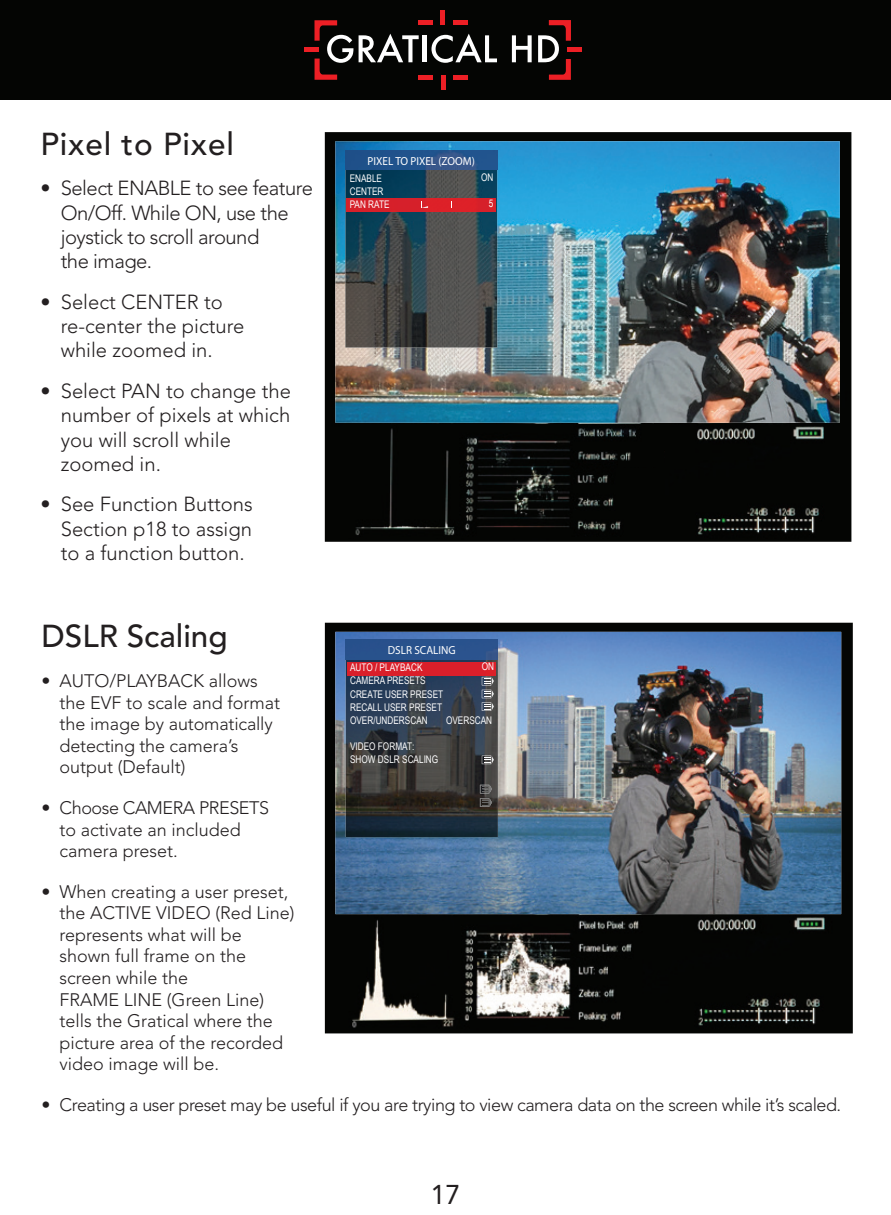
<style>
.page{position:relative;width:891px;height:1215px;background:#fff}
.page>*{position:absolute;margin:0;border:0;box-sizing:border-box;transform-origin:0 0}
.t1{font:500 31.5px "Avenir LT Std";letter-spacing:.01em;color:#231f20}
.t2{font:27px "Avenir LT Std";color:#231f20}
.t3{font:300 20.25px/24.3px "Avenir LT Std";color:#231f20}
.t4{font:300 20.25px/24.3px "Avenir LT Std";letter-spacing:-.025em;color:#231f20}
.t5{font:300 18px/21.6px "Avenir LT Std";color:#231f20}
.t6{font:300 18px "Avenir LT Std";letter-spacing:-.025em;color:#231f20}
.t7{font:11.7px "Myriad Pro";color:#fff;scale:.95 1}
.t8{font:10.58px/13px "Arial Narrow";color:#fff;scale:.95 1}
</style>
<div class="page">
<div style="left:0;top:0;width:891px;height:100px;background:#040503"></div>
<svg style="left:359px;top:34px;width:60px;height:28px"></svg>
<hr style="left:422px;top:35px;width:4px;height:27px;background:#fff">
<svg style="left:432px;top:34px;width:65px;height:29px"></svg>
<svg style="left:512px;top:35px;width:20px;height:27px"></svg>
<svg style="left:538px;top:20px;width:34px;height:60px"></svg>
<svg style="left:313px;top:20px;width:40px;height:60px"></svg>
<hr style="left:304px;top:47px;width:14px;height:4px;background:#ed1f25">
<hr style="left:568px;top:47px;width:14px;height:4px;background:#ed1f25">
<hr style="left:441px;top:10px;width:4px;height:15px;background:#ed1f25">
<div style="left:453px;top:20px;width:14px;height:5px;background:#ed1f25"></div>
<div style="left:419px;top:20px;width:14px;height:5px;background:#ed1f25"></div>
<hr style="left:441px;top:75px;width:4px;height:14px;background:#ed1f25">
<div style="left:453px;top:75px;width:15px;height:5px;background:#ed1f25"></div>
<div style="left:419px;top:75px;width:14px;height:5px;background:#ed1f25"></div>
<img style="left:325px;top:623px;width:528px;height:410px">
<img style="left:335px;top:632px;width:506px;height:282px">
<img style="left:346px;top:640px;width:152px;height:197px">
<svg style="left:480px;top:785px;width:12px;height:22px"></svg>
<div style="left:347px;top:662px;width:149px;height:13px;background:#da1f2a"></div>
<svg style="left:482px;top:677px;width:12px;height:34px"></svg>
<svg style="left:482px;top:756px;width:12px;height:8px"></svg>
<img style="left:325px;top:132px;width:526px;height:410px">
<img style="left:335px;top:141px;width:505px;height:282px">
<img style="left:345px;top:151px;width:152px;height:197px">
<div style="left:347px;top:198px;width:148px;height:14px;background:#d6202a"></div>
<svg style="left:421px;top:201px;width:7px;height:7px"></svg>
<img style="left:347px;top:425px;width:317px;height:113px">
<div style="left:619px;top:448px;width:45px;height:19px;background:#040503"></div>
<img style="left:620px;top:452px;width:11px;height:9px">
<h1 class="t1" style="left:40px;top:126px;width:195px">Pixel to Pixel</h1>
<p class="t4" style="left:61px;top:176px;width:254px;text-indent:-20px">• Select ENABLE to see feature<br>On/Off. While ON, use the joystick to scroll around<br>the image.</p>
<p class="t3" style="left:61px;top:290px;width:185px;text-indent:-20px">• Select CENTER to re-center the picture while zoomed in.</p>
<p class="t3" style="left:61px;top:379px;width:232px;text-indent:-20px">• Select PAN to change the number of pixels at which you will scroll while zoomed in.</p>
<p class="t3" style="left:61px;top:492px;width:194px;text-align:justify;text-indent:-20px">• See Function Buttons Section p18 to assign to a function button.</p>
<p class="t7" style="left:368px;top:154px;width:114px">PIXEL TO PIXEL (ZOOM)</p>
<p class="t8" style="left:350px;top:171px;width:43px">ENABLE<br>CENTER<br>PAN RATE</p>
<p class="t8" style="left:481px;top:170px;width:14px">ON</p>
<p class="t8" style="left:489px;top:196px;width:6px">5</p>
<h1 class="t1" style="left:42px;top:617px;width:188px">DSLR Scaling</h1>
<p class="t5" style="left:60px;top:670px;width:222px;text-indent:-18px">• AUTO/PLAYBACK allows the EVF to scale and format the image by automatically detecting the camera’s output (Default)</p>
<p class="t5" style="left:60px;top:797px;width:211px;text-indent:-18px">• Choose CAMERA PRESETS to activate an included camera preset.</p>
<p class="t5" style="left:60px;top:881px;width:236px;text-indent:-18px">• When creating a user preset, the ACTIVE VIDEO (Red Line) represents what will be shown full frame on the screen while the<br>FRAME LINE (Green Line) tells the Gratical where the picture area of the recorded video image will be.</p>
<p class="t6" style="left:42px;top:1094px;width:801px">• Creating a user preset may be useful if you are trying to view camera data on the screen while it’s scaled.</p>
<p class="t7" style="left:388px;top:643px;width:73px">DSLR SCALING</p>
<p class="t8" style="left:350px;top:661px;width:100px">AUTO / PLAYBACK<br>CAMERA PRESETS<br>CREATE USER PRESET<br>RECALL USER PRESET<br>OVER/UNDERSCAN</p>
<p class="t8" style="left:482px;top:659px;width:14px">ON</p>
<p class="t8" style="left:446px;top:713px;width:50px">OVERSCAN</p>
<p class="t8" style="left:350px;top:739px;width:94px">VIDEO FORMAT:<br>SHOW DSLR SCALING</p>
<h2 class="t2" style="left:430px;top:1179px;width:32px">17</h2>
</div>
